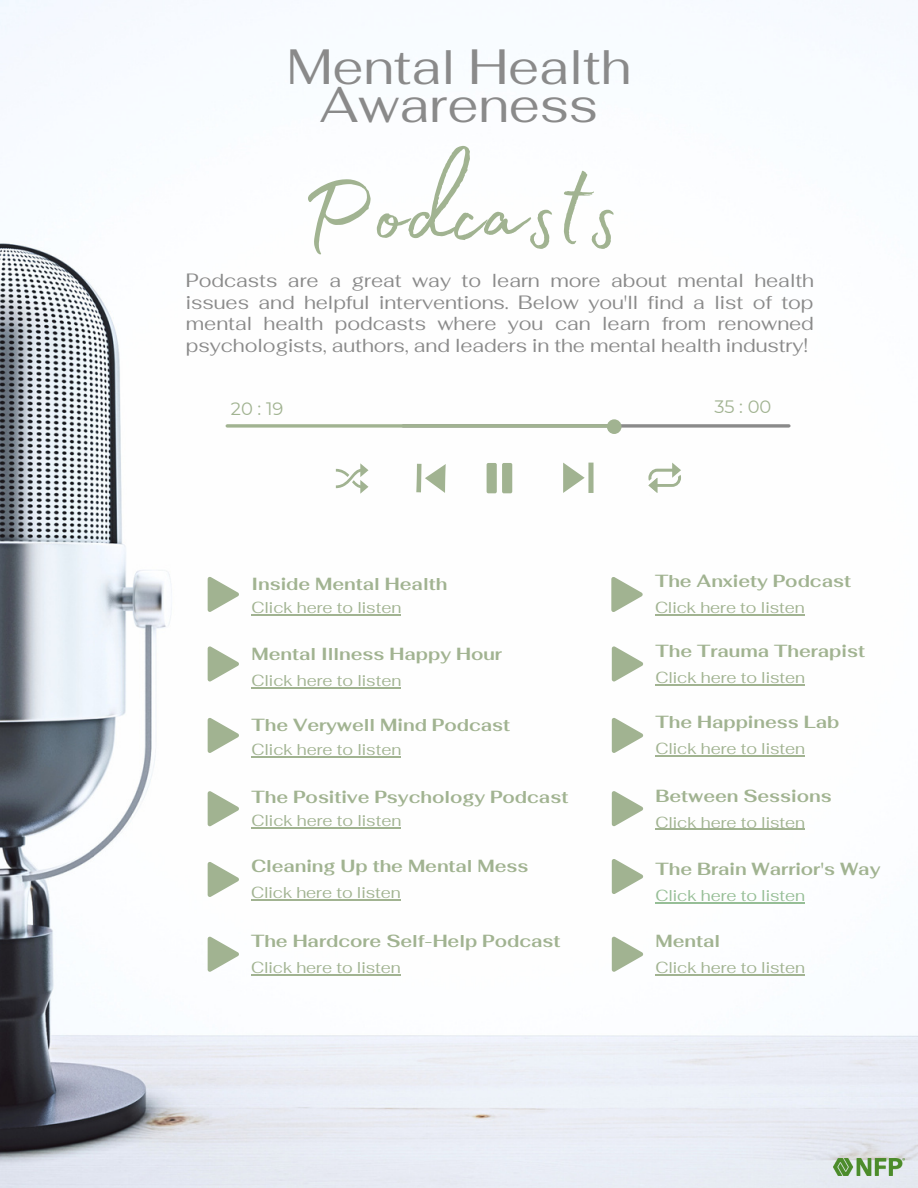
<style>
.page{position:relative;width:918px;height:1188px;background:#fff}
.page>*{position:absolute;margin:0;border:0;box-sizing:border-box;transform-origin:0 0}
.t1{font:123px "Madelyn Fill";letter-spacing:.025em;color:#a1b391}
.t2{font:49.5px/38.2px "Fahkwang";letter-spacing:-.005em;color:#8a8a8a;text-align:center}
.t3{font:19.2px/21.3px "Fahkwang";letter-spacing:-.005em;color:#8a8a8a;text-align:justify}
.t4{font:17.85px "Montserrat";color:#a1b391}
.t5{font:700 17.55px "Fahkwang";letter-spacing:-.005em;color:#a1b391}
.t6{font:16.05px "Fahkwang";letter-spacing:-.005em;color:#a1b391}
.t7{font:16.05px "Fahkwang";letter-spacing:-.005em;color:#96be96}
</style>
<div class="page">
<img style="left:0;top:0;width:918px;height:1188px">
<hr style="left:252px;top:615px;width:149px;height:1px;background:#a1b391">
<svg style="left:208px;top:577px;width:31px;height:35px"></svg>
<hr style="left:252px;top:687px;width:149px;height:1px;background:#a1b391">
<svg style="left:208px;top:646px;width:31px;height:36px"></svg>
<hr style="left:251px;top:899px;width:150px;height:2px;background:#a1b391">
<svg style="left:208px;top:862px;width:31px;height:35px"></svg>
<hr style="left:252px;top:756px;width:149px;height:1px;background:#a1b391">
<svg style="left:208px;top:718px;width:31px;height:35px"></svg>
<hr style="left:252px;top:827px;width:149px;height:2px;background:#a1b391">
<svg style="left:208px;top:791px;width:31px;height:35px"></svg>
<hr style="left:251px;top:974px;width:150px;height:1px;background:#a1b391">
<svg style="left:208px;top:937px;width:31px;height:35px"></svg>
<hr style="left:656px;top:684px;width:149px;height:1px;background:#a1b391">
<svg style="left:612px;top:646px;width:31px;height:36px"></svg>
<hr style="left:656px;top:755px;width:149px;height:2px;background:#a1b391">
<svg style="left:612px;top:718px;width:31px;height:35px"></svg>
<hr style="left:656px;top:829px;width:149px;height:1px;background:#a1b391">
<svg style="left:612px;top:791px;width:31px;height:35px"></svg>
<hr style="left:656px;top:902px;width:149px;height:2px;background:#96be96">
<svg style="left:612px;top:859px;width:31px;height:35px"></svg>
<hr style="left:656px;top:974px;width:149px;height:1px;background:#a1b391">
<svg style="left:612px;top:937px;width:31px;height:35px"></svg>
<div style="left:502px;top:463px;width:10px;height:30px;background:#a1b391;border-radius:2px"></div>
<div style="left:487px;top:463px;width:10px;height:30px;background:#a1b391;border-radius:2px"></div>
<svg style="left:563px;top:463px;width:31px;height:30px"></svg>
<svg style="left:416px;top:463px;width:30px;height:30px"></svg>
<svg style="left:648px;top:463px;width:33px;height:30px"></svg>
<svg style="left:336px;top:463px;width:32px;height:31px"></svg>
<svg style="left:622px;top:424px;width:167px;height:4px"></svg>
<svg style="left:227px;top:424px;width:380px;height:4px;background:#a8b89b"></svg>
<div style="left:607px;top:419px;width:15px;height:15px;background:#a1b391;border-radius:50%"></div>
<hr style="left:655px;top:614px;width:150px;height:2px;background:#a1b391">
<svg style="left:611px;top:577px;width:32px;height:35px"></svg>
<img style="left:833px;top:1158px;width:71px;height:17px">
<h2 class="t2" style="left:287px;top:47px;width:346px">Mental Health<br>Awareness</h2>
<h1 class="t1" style="left:299px;top:120px;width:321px">Podcasts</h1>
<p class="t3" style="left:186px;top:270px;width:630px">Podcasts are a great way to learn more about mental health issues and helpful interventions. Below you'll find a list of top mental health podcasts where you can learn from renowned psychologists, authors, and leaders in the mental health industry!</p>
<p class="t4" style="left:231px;top:398px;width:54px">20 : 19</p>
<p class="t4" style="left:714px;top:396px;width:59px">35 : 00</p>
<p class="t5" style="left:252px;top:573px;width:197px">Inside Mental Health</p>
<p class="t6" style="left:252px;top:597px;width:151px">Click here to listen</p>
<p class="t5" style="left:252px;top:642px;width:252px">Mental Illness Happy Hour</p>
<p class="t6" style="left:252px;top:670px;width:151px">Click here to listen</p>
<p class="t5" style="left:252px;top:714px;width:260px">The Verywell Mind Podcast</p>
<p class="t6" style="left:252px;top:739px;width:151px">Click here to listen</p>
<p class="t5" style="left:252px;top:785px;width:318px">The Positive Psychology Podcast</p>
<p class="t6" style="left:252px;top:810px;width:151px">Click here to listen</p>
<p class="t5" style="left:251px;top:855px;width:279px">Cleaning Up the Mental Mess</p>
<p class="t6" style="left:251px;top:882px;width:151px">Click here to listen</p>
<p class="t5" style="left:251px;top:929px;width:311px">The Hardcore Self-Help Podcast</p>
<p class="t6" style="left:251px;top:957px;width:151px">Click here to listen</p>
<p class="t5" style="left:655px;top:570px;width:198px">The Anxiety Podcast</p>
<p class="t6" style="left:655px;top:597px;width:151px">Click here to listen</p>
<p class="t5" style="left:656px;top:639px;width:211px">The Trauma Therapist</p>
<p class="t6" style="left:656px;top:667px;width:151px">Click here to listen</p>
<p class="t5" style="left:656px;top:711px;width:185px">The Happiness Lab</p>
<p class="t6" style="left:656px;top:738px;width:151px">Click here to listen</p>
<p class="t5" style="left:656px;top:784px;width:178px">Between Sessions</p>
<p class="t6" style="left:656px;top:811px;width:151px">Click here to listen</p>
<p class="t5" style="left:656px;top:858px;width:226px">The Brain Warrior's Way</p>
<p class="t7" style="left:656px;top:885px;width:151px">Click here to listen</p>
<p class="t5" style="left:656px;top:929px;width:66px">Mental</p>
<p class="t6" style="left:656px;top:957px;width:151px">Click here to listen</p>
</div>
